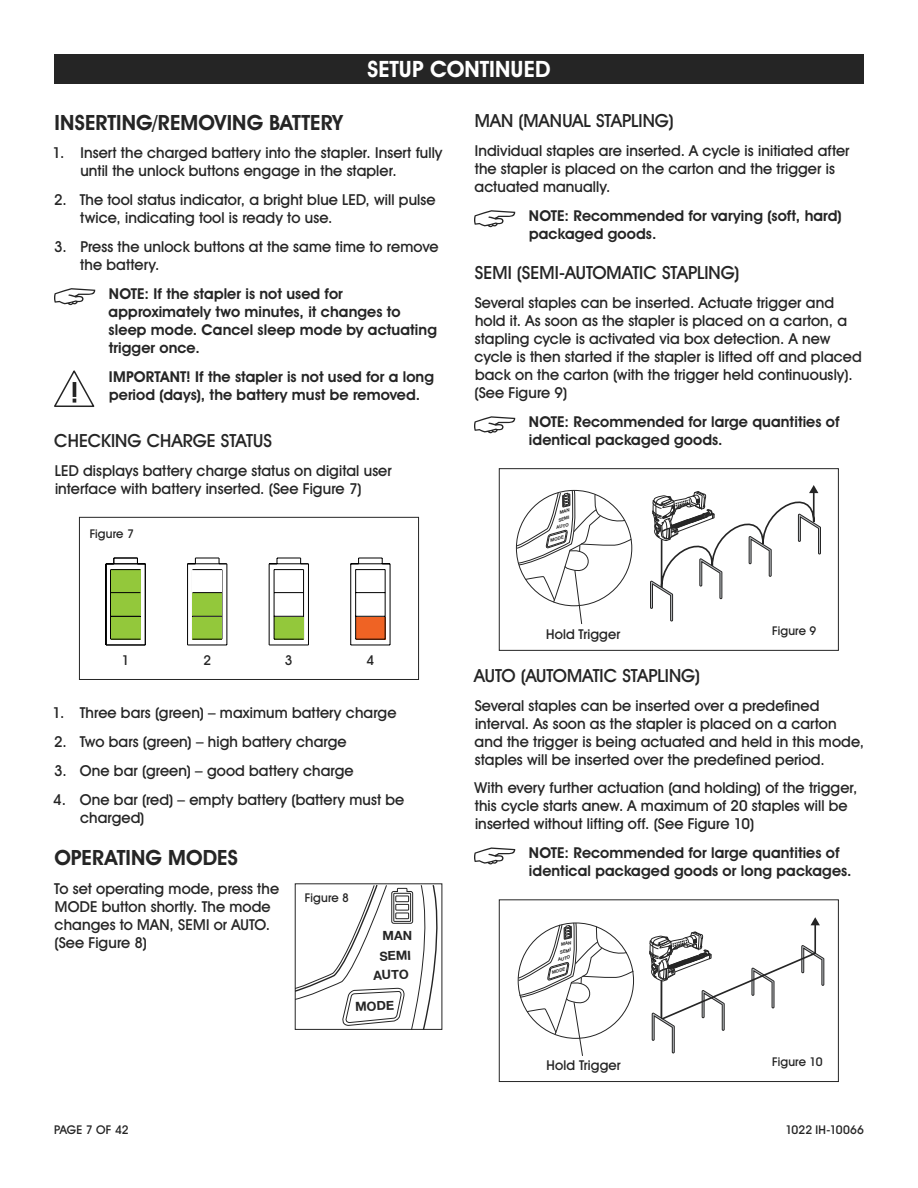
<style>
.page{position:relative;width:918px;height:1188px;background:#fff}
.page>*{position:absolute;margin:0;border:0;box-sizing:border-box;transform-origin:0 0}
.t1{font:700 22.5px "Uline Two Knine";letter-spacing:.005em;color:#fff}
.t2{font:700 21px "Uline Two Knine";letter-spacing:.005em;color:#252525}
.t3{font:18px "Uline Two Knine";color:#252525}
.t4{font:15px/18px "Uline Two Knine";letter-spacing:.005em;color:#252525}
.t5{font:700 15px/18px "Uline Two Knine";letter-spacing:.005em;color:#252525}
.t6{font:13.5px "Uline Two Knine";letter-spacing:.01em;color:#252525}
.t7{font:700 12.6px/18.8px "Helvetica Neue";color:#252525;text-align:center}
.t8{font:12px "Uline Two Knine";letter-spacing:.01em;color:#252525}
.t9{font:italic 700 4.5px/6.6px "Helvetica Neue";color:#252525}
</style>
<div class="page">
<div style="left:54px;top:54px;width:810px;height:30px;background:#252525"></div>
<hr style="left:308px;top:564px;width:1px;height:81px;background:#000">
<hr style="left:269px;top:564px;width:1px;height:81px;background:#000">
<hr style="left:269px;top:564px;width:39px;height:1px;background:#000">
<svg style="left:274px;top:558px;width:34px;height:81px"></svg>
<hr style="left:274px;top:639px;width:30px;height:1px;background:#000">
<hr style="left:269px;top:645px;width:39px;height:1px;background:#000">
<hr style="left:350px;top:564px;width:1px;height:81px;background:#000">
<hr style="left:351px;top:564px;width:39px;height:1px;background:#000">
<hr style="left:390px;top:564px;width:1px;height:81px;background:#000">
<svg style="left:355px;top:558px;width:35px;height:82px"></svg>
<hr style="left:351px;top:645px;width:39px;height:1px;background:#000">
<hr style="left:106px;top:564px;width:1px;height:81px;background:#000">
<hr style="left:106px;top:564px;width:39px;height:1px;background:#000">
<svg style="left:111px;top:558px;width:34px;height:82px"></svg>
<hr style="left:106px;top:645px;width:39px;height:1px;background:#000">
<hr style="left:145px;top:564px;width:1px;height:81px;background:#000">
<hr style="left:187px;top:564px;width:1px;height:81px;background:#000">
<svg style="left:192px;top:558px;width:35px;height:81px"></svg>
<hr style="left:188px;top:564px;width:38px;height:1px;background:#000">
<hr style="left:192px;top:569px;width:30px;height:1px;background:#000">
<hr style="left:192px;top:592px;width:30px;height:1px;background:#000">
<hr style="left:192px;top:616px;width:30px;height:1px;background:#000">
<hr style="left:192px;top:639px;width:30px;height:1px;background:#000">
<hr style="left:188px;top:645px;width:39px;height:1px;background:#000">
<hr style="left:227px;top:564px;width:1px;height:81px;background:#000">
<div style="left:79px;top:517px;width:340px;height:163px;border:1px solid #252525"></div>
<svg style="left:650px;top:485px;width:171px;height:137px"></svg>
<div style="left:499px;top:468px;width:340px;height:183px;border:1px solid #252525"></div>
<svg style="left:649px;top:917px;width:176px;height:137px"></svg>
<div style="left:499px;top:899px;width:340px;height:183px;border:1px solid #252525"></div>
<svg style="left:54px;top:288px;width:41px;height:17px"></svg>
<svg style="left:54px;top:370px;width:40px;height:37px"></svg>
<svg style="left:474px;top:210px;width:41px;height:17px"></svg>
<svg style="left:474px;top:416px;width:41px;height:17px"></svg>
<svg style="left:474px;top:847px;width:41px;height:17px"></svg>
<svg style="left:297px;top:885px;width:141px;height:143px"></svg>
<svg style="left:516px;top:489px;width:116px;height:135px"></svg>
<svg style="left:517px;top:922px;width:117px;height:134px"></svg>
<h1 class="t1" style="left:368px;top:56px;width:185px">SETUP CONTINUED</h1>
<h2 class="t2" style="left:55px;top:109px;width:290px">INSERTING/REMOVING BATTERY</h2>
<p class="t4" style="left:80px;top:144px;width:364px;text-indent:-28px">1. Insert the charged battery into the stapler. Insert fully until the unlock buttons engage in the stapler.</p>
<p class="t4" style="left:80px;top:191px;width:357px;text-indent:-26px">2. The tool status indicator, a bright blue LED, will pulse twice, indicating tool is ready to use.</p>
<p class="t4" style="left:80px;top:238px;width:360px;text-indent:-26px">3. Press the unlock buttons at the same time to remove the battery.</p>
<p class="t5" style="left:109px;top:284px;width:330px">NOTE: If the stapler is not used for approximately two minutes, it changes to sleep mode. Cancel sleep mode by actuating trigger once.</p>
<p class="t5" style="left:109px;top:367px;width:327px">IMPORTANT! If the stapler is not used for a long period (days), the battery must be removed.</p>
<p class="t3" style="left:54px;top:429px;width:219px">CHECKING CHARGE STATUS</p>
<p class="t4" style="left:55px;top:461px;width:338px">LED displays battery charge status on digital user interface with battery inserted. (See Figure 7)</p>
<p class="t8" style="left:90px;top:526px;width:46px">Figure 7</p>
<p class="t3" style="left:475px;top:110px;width:200px">MAN (MANUAL STAPLING)</p>
<p class="t4" style="left:475px;top:142px;width:377px">Individual staples are inserted. A cycle is initiated after the stapler is placed on the carton and the trigger is actuated manually.</p>
<p class="t5" style="left:529px;top:207px;width:314px">NOTE: Recommended for varying (soft, hard) packaged goods.</p>
<p class="t3" style="left:475px;top:262px;width:266px">SEMI (SEMI-AUTOMATIC STAPLING)</p>
<p class="t4" style="left:475px;top:294px;width:389px">Several staples can be inserted. Actuate trigger and hold it. As soon as the stapler is placed on a carton, a stapling cycle is activated via box detection. A new cycle is then started if the stapler is lifted off and placed back on the carton (with the trigger held continuously). (See Figure 9)</p>
<p class="t5" style="left:529px;top:413px;width:312px">NOTE: Recommended for large quantities of identical packaged goods.</p>
<p class="t9" style="left:554px;top:518px;width:17px;text-indent:4px;rotate:-15deg">SEMI<br>AUTO</p>
<p class="t9" style="left:549px;top:537px;width:15px;rotate:-15deg">MODE</p>
<p class="t6" style="left:122px;top:652px;width:9px">1</p>
<p class="t6" style="left:203px;top:652px;width:9px">2</p>
<p class="t6" style="left:285px;top:652px;width:9px">3</p>
<p class="t6" style="left:367px;top:652px;width:9px">4</p>
<p class="t4" style="left:53px;top:704px;width:345px">1. Three bars (green) – maximum battery charge</p>
<p class="t4" style="left:54px;top:732px;width:294px">2. Two bars (green) – high battery charge</p>
<p class="t4" style="left:54px;top:761px;width:301px">3. One bar (green) – good battery charge</p>
<p class="t4" style="left:80px;top:790px;width:326px;text-indent:-27px">4. One bar (red) – empty battery (battery must be charged)</p>
<h2 class="t2" style="left:54px;top:845px;width:185px">OPERATING MODES</h2>
<p class="t4" style="left:54px;top:880px;width:226px">To set operating mode, press the<br>MODE button shortly. The mode changes to MAN, SEMI or AUTO. (See Figure 8)</p>
<p class="t8" style="left:305px;top:890px;width:46px">Figure 8</p>
<p class="t7" style="left:383px;top:927px;width:31px">MAN</p>
<p class="t7" style="left:372px;top:947px;width:40px;rotate:-2deg">SEMI<br>AUTO</p>
<p class="t7" style="left:355px;top:997px;width:40px;rotate:-2deg">MODE</p>
<p class="t6" style="left:546px;top:625px;width:76px">Hold Trigger</p>
<p class="t8" style="left:772px;top:624px;width:46px">Figure 9</p>
<p class="t3" style="left:474px;top:664px;width:227px">AUTO (AUTOMATIC STAPLING)</p>
<p class="t4" style="left:475px;top:696px;width:391px">Several staples can be inserted over a predefined interval. As soon as the stapler is placed on a carton and the trigger is being actuated and held in this mode, staples will be inserted over the predefined period.</p>
<p class="t4" style="left:475px;top:779px;width:384px">With every further actuation (and holding) of the trigger, this cycle starts anew. A maximum of 20 staples will be inserted without lifting off. (See Figure 10)</p>
<p class="t5" style="left:529px;top:844px;width:324px">NOTE: Recommended for large quantities of identical packaged goods or long packages.</p>
<p class="t9" style="left:555px;top:950px;width:17px;text-indent:4px;rotate:-15deg">SEMI<br>AUTO</p>
<p class="t9" style="left:551px;top:970px;width:15px;rotate:-15deg">MODE</p>
<p class="t6" style="left:547px;top:1057px;width:76px">Hold Trigger</p>
<p class="t8" style="left:772px;top:1055px;width:52px">Figure 10</p>
<p class="t8" style="left:54px;top:1122px;width:76px">PAGE 7 OF 42</p>
<p class="t8" style="left:785px;top:1122px;width:80px">1022 IH-10066</p>
</div>
